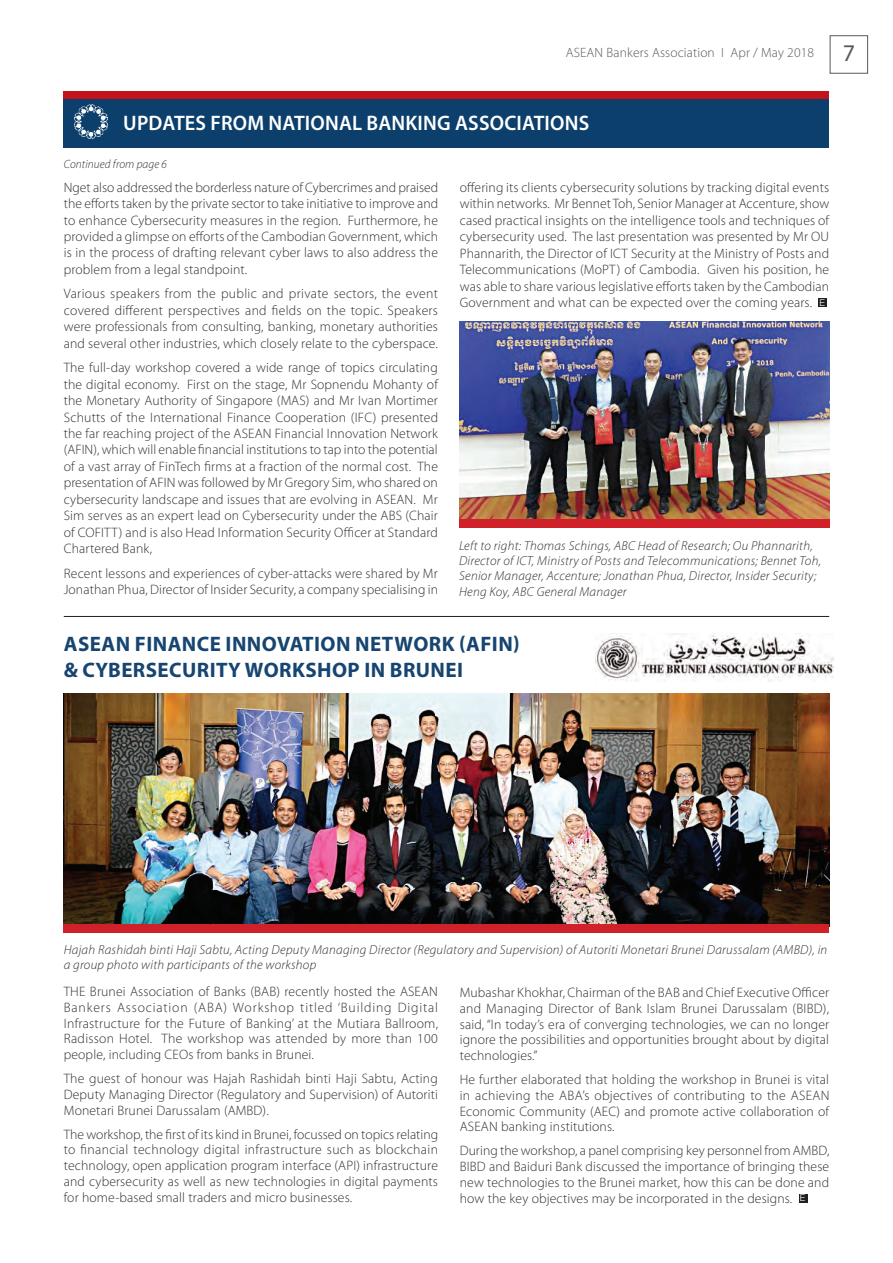
<style>
.page{position:relative;width:893px;height:1263px;background:#fff}
.page>*{position:absolute;margin:0;border:0;box-sizing:border-box;transform-origin:0 0}
.t1{font:700 21px/25.2px "Myriad Pro";letter-spacing:.02em;color:#174571}
.t2{font:600 21px "Myriad Pro";letter-spacing:.01em;color:#fff}
.t3{font:300 13.65px/16.4px "Myriad Pro";letter-spacing:.01em;color:#312f30;text-align:justify}
.t4{font:300 13.5px "Myriad Pro";letter-spacing:.01em;color:#57585a}
.t5{font:italic 300 13.05px/15.3px "Myriad Pro";letter-spacing:.02em;color:#312f30}
.t6{font:italic 300 12px "Myriad Pro";letter-spacing:.01em;color:#312f30;scale:.96 1}
.t7{font:300 9.3px "Helvetica Neue LT Com";color:#fff}
.s1{font-family:"Myriad";font-weight:400;font-size:24px}
</style>
<div class="page">
<div style="left:830px;top:35px;width:38px;height:39px;border:1px solid #57585a"></div>
<div style="left:63px;top:99px;width:765px;height:49px;background:#0c3f6c"></div>
<img style="left:75px;top:105px;width:32px;height:34px">
<div style="left:64px;top:91px;width:765px;height:8px;background:#c4121a"></div>
<div style="left:818px;top:298px;width:9px;height:9px;background:#231f20"></div>
<div style="left:799px;top:1194px;width:8px;height:9px;background:#231f20"></div>
<img style="left:459px;top:321px;width:370px;height:198px">
<img style="left:64px;top:693px;width:765px;height:231px">
<hr style="left:64px;top:616px;width:765px;height:1px;background:#231f20">
<div style="left:64px;top:924px;width:765px;height:9px;background:#d02029"></div>
<div style="left:459px;top:519px;width:370px;height:9px;background:#d02029"></div>
<img style="left:595px;top:633px;width:239px;height:49px">
<p class="t4" style="left:566px;top:45px;width:291px">ASEAN Bankers Association I Apr / May 2018 <span class="s1">7</span></p>
<p class="t2" style="left:123px;top:109px;width:468px">UPDATES FROM NATIONAL BANKING ASSOCIATIONS</p>
<p class="t6" style="left:64px;top:157px;width:109px">Continued from page 6</p>
<p class="t3" style="left:64px;top:179px;width:376px">Nget also addressed the borderless nature of Cybercrimes and praised the efforts taken by the private sector to take initiative to improve and to enhance Cybersecurity measures in the region. Furthermore, he provided a glimpse on efforts of the Cambodian Government, which is in the process of drafting relevant cyber laws to also address the problem from a legal standpoint.</p>
<p class="t3" style="left:64px;top:286px;width:376px">Various speakers from the public and private sectors, the event covered different perspectives and fields on the topic. Speakers were professionals from consulting, banking, monetary authorities and several other industries, which closely relate to the cyberspace.</p>
<p class="t3" style="left:64px;top:359px;width:376px">The full-day workshop covered a wide range of topics circulating the digital economy. First on the stage, Mr Sopnendu Mohanty of the Monetary Authority of Singapore (MAS) and Mr Ivan Mortimer Schutts of the International Finance Cooperation (IFC) presented the far reaching project of the ASEAN Financial Innovation Network (AFIN), which will enable financial institutions to tap into the potential of a vast array of FinTech firms at a fraction of the normal cost. The presentation of AFIN was followed by Mr Gregory Sim, who shared on cybersecurity landscape and issues that are evolving in ASEAN. Mr Sim serves as an expert lead on Cybersecurity under the ABS (Chair of COFITT) and is also Head Information Security Officer at Standard Chartered Bank,</p>
<p class="t3" style="left:64px;top:565px;width:376px">Recent lessons and experiences of cyber-attacks were shared by Mr<br>Jonathan Phua, Director of Insider Security, a company specialising in</p>
<p class="t3" style="left:460px;top:179px;width:371px">offering its clients cybersecurity solutions by tracking digital events within networks. Mr Bennet Toh, Senior Manager at Accenture, show cased practical insights on the intelligence tools and techniques of cybersecurity used. The last presentation was presented by Mr OU Phannarith, the Director of ICT Security at the Ministry of Posts and Telecommunications (MoPT) of Cambodia. Given his position, he was able to share various legislative efforts taken by the Cambodian Government and what can be expected over the coming years.</p>
<p class="t7" style="left:819px;top:297px;width:7px">E</p>
<p class="t5" style="left:459px;top:538px;width:364px">Left to right: Thomas Schings, ABC Head of Research; Ou Phannarith, Director of ICT, Ministry of Posts and Telecommunications; Bennet Toh, Senior Manager, Accenture; Jonathan Phua, Director, Insider Security; Heng Koy, ABC General Manager</p>
<p class="t1" style="left:64px;top:631px;width:458px">ASEAN FINANCE INNOVATION NETWORK (AFIN) &amp; CYBERSECURITY WORKSHOP IN BRUNEI</p>
<p class="t5" style="left:64px;top:942px;width:765px">Hajah Rashidah binti Haji Sabtu, Acting Deputy Managing Director (Regulatory and Supervision) of Autoriti Monetari Brunei Darussalam (AMBD), in a group photo with participants of the workshop</p>
<p class="t3" style="left:64px;top:984px;width:376px;line-height:15.8px">THE Brunei Association of Banks (BAB) recently hosted the ASEAN Bankers Association (ABA) Workshop titled ‘Building Digital Infrastructure for the Future of Banking’ at the Mutiara Ballroom, Radisson Hotel. The workshop was attended by more than 100 people, including CEOs from banks in Brunei.</p>
<p class="t3" style="left:64px;top:1070px;width:376px;line-height:15.8px">The guest of honour was Hajah Rashidah binti Haji Sabtu, Acting Deputy Managing Director (Regulatory and Supervision) of Autoriti Monetari Brunei Darussalam (AMBD).</p>
<p class="t3" style="left:64px;top:1126px;width:376px;line-height:15.8px">The workshop, the first of its kind in Brunei, focussed on topics relating to financial technology digital infrastructure such as blockchain technology, open application program interface (API) infrastructure and cybersecurity as well as new technologies in digital payments for home-based small traders and micro businesses.</p>
<p class="t3" style="left:460px;top:985px;width:371px;line-height:15.8px">Mubashar Khokhar, Chairman of the BAB and Chief Executive Officer and Managing Director of Bank Islam Brunei Darussalam (BIBD), said, “In today’s era of converging technologies, we can no longer ignore the possibilities and opportunities brought about by digital technologies.”</p>
<p class="t3" style="left:460px;top:1071px;width:371px;line-height:15.8px">He further elaborated that holding the workshop in Brunei is vital in achieving the ABA’s objectives of contributing to the ASEAN Economic Community (AEC) and promote active collaboration of ASEAN banking institutions.</p>
<p class="t3" style="left:460px;top:1143px;width:371px;line-height:15.8px">During the workshop, a panel comprising key personnel from AMBD, BIBD and Baiduri Bank discussed the importance of bringing these new technologies to the Brunei market, how this can be done and how the key objectives may be incorporated in the designs.</p>
<p class="t7" style="left:800px;top:1192px;width:7px">E</p>
</div>
